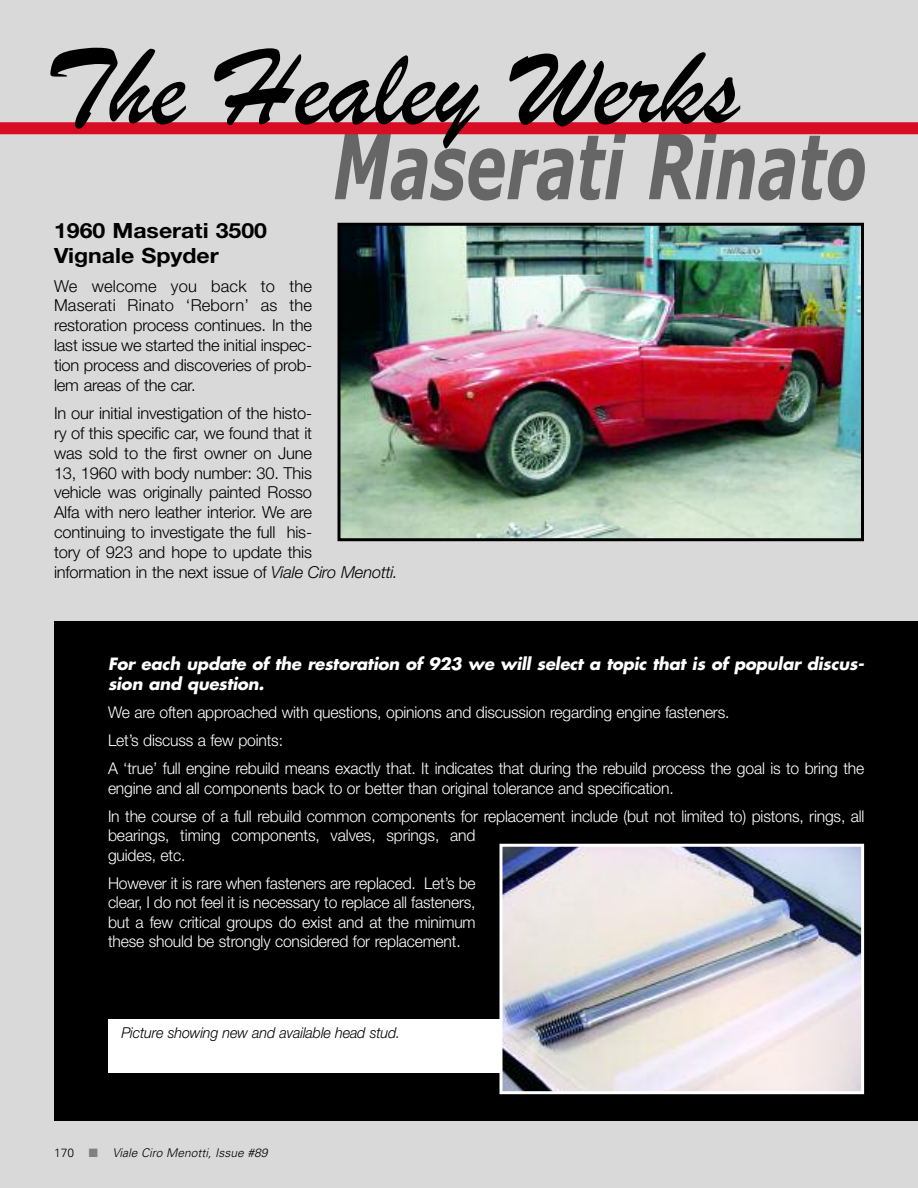
<style>
.page{position:relative;width:918px;height:1188px;background:#d9d9d9}
.page>*{position:absolute;margin:0;border:0;box-sizing:border-box;transform-origin:0 0}
.t1{font:115.05px "Brush Script";color:#000}
.t2{font:italic 700 90px "Verdana";color:#666;scale:.67 1}
.t3{font:700 21px/25.5px "Helvetica Neue";color:#000;scale:1.1 1}
.t4{font:300 16.5px/19.8px "Helvetica Neue";letter-spacing:-.01em;color:#000;text-align:justify}
.t5{font:italic 700 16.5px/19.8px "Futura";letter-spacing:-.015em;color:#fff}
.t6{font:300 16.2px/19.5px "Helvetica Neue";letter-spacing:-.01em;color:#fff}
.t7{font:italic 300 15px "Helvetica Neue";letter-spacing:-.01em;color:#000;scale:.96 1}
.t8{font:italic 300 12px "Univers";color:#000}
.s1{font-style:italic}
.s2{font-style:normal}
.s3{color:#808080}
</style>
<div class="page">
<img style="left:342px;top:227px;width:518px;height:310px">
<div style="left:338px;top:223px;width:526px;height:318px;border:3px solid #000"></div>
<div style="left:0;top:122px;width:918px;height:12px;background:#d80c23"></div>
<div style="left:54px;top:621px;width:864px;height:499px;background:#000"></div>
<div style="left:108px;top:1019px;width:392px;height:54px;background:#fff"></div>
<img style="left:504px;top:848px;width:356px;height:242px">
<div style="left:500px;top:844px;width:364px;height:250px;border:3px solid #fff"></div>
<h1 class="t1" style="left:43px;top:16px;width:697px">The Healey Werks</h1>
<h2 class="t2" style="left:333px;top:116px;width:798px">Maserati Rinato</h2>
<p class="t3" style="left:54px;top:219px;width:195px">1960 Maserati 3500<br>Vignale Spyder</p>
<p class="t4" style="left:54px;top:277px;width:260px">We welcome you back to the Maserati Rinato ‘Reborn’ as the restoration process continues. In the last issue we started the initial inspec&shy;tion process and discoveries of prob&shy;lem areas of the car.</p>
<p class="t4" style="left:54px;top:405px;width:345px;text-align:left">In our initial investigation of the histo-<br>ry of this specific car, we found that it<br>was sold to the first owner on June<br>13, 1960 with body number: 30. This<br>vehicle was originally painted Rosso<br>Alfa with nero leather interior. We are<br>continuing to investigate the full his-<br>tory of 923 and hope to update this<br>information in the next issue of <span class="s1">Viale Ciro Menotti.</span></p>
<p class="t5" style="left:108px;top:655px;width:758px">For each update of the restoration of 923 we will select a topic that is of popular discus&shy;sion and question.</p>
<p class="t6" style="left:108px;top:700px;width:758px;line-height:28.2px">We are often approached with questions, opinions and discussion regarding engine fasteners.<br>Let’s discuss a few points:<br>A ‘true’ full engine rebuild means exactly that. It indicates that during the rebuild process the goal is to bring the</p>
<p class="t6" style="left:108px;top:775px;width:758px;line-height:28.2px">engine and all components back to or better than original tolerance and specification.<br>In the course of a full rebuild common components for replacement include (but not limited to) pistons, rings, all</p>
<p class="t6" style="left:108px;top:827px;width:369px">bearings, timing components, valves, springs, and guides, etc.</p>
<p class="t6" style="left:108px;top:875px;width:369px;text-align:justify">However it is rare when fasteners are replaced. Let’s be clear, I do not feel it is necessary to replace all fasteners, but a few critical groups do exist and at the minimum these should be strongly considered for replacement.</p>
<p class="t7" style="left:121px;top:1027px;width:292px">Picture showing new and available head stud.</p>
<p class="t8" style="left:54px;top:1148px;width:215px"><span class="s2">170</span> <span class="s3">■</span> Viale Ciro Menotti, Issue #89</p>
</div>
